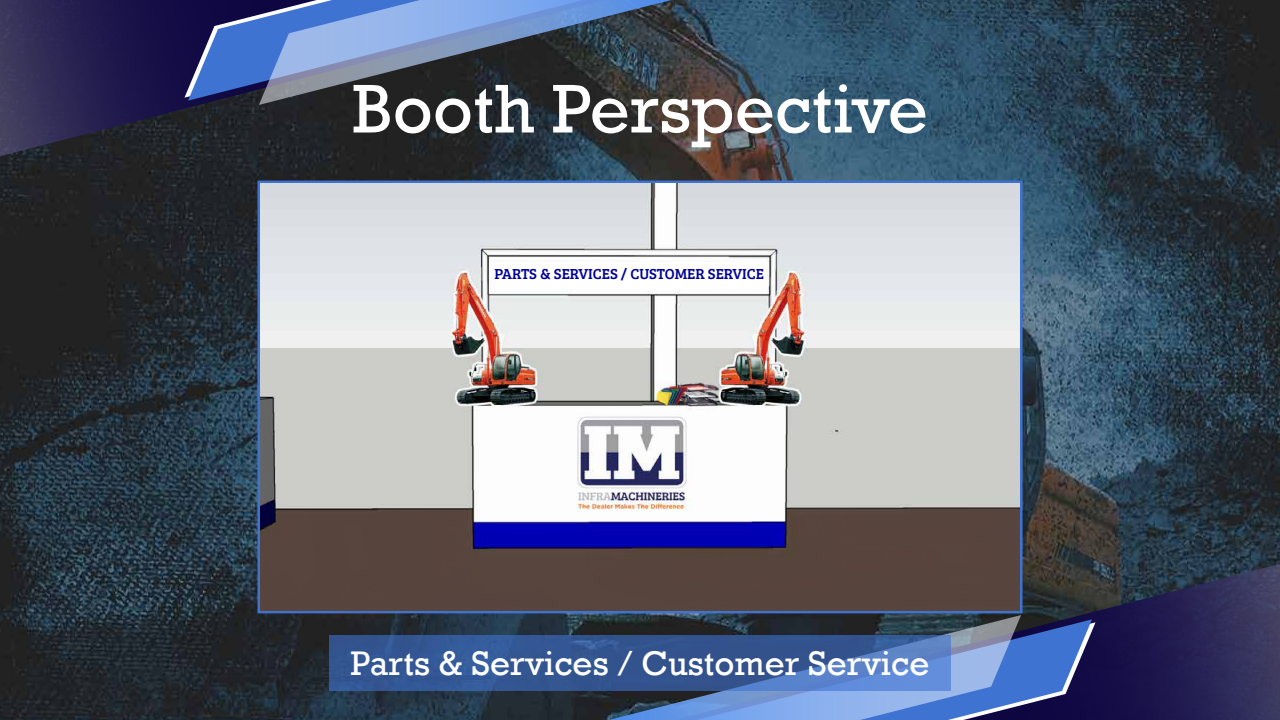
<style>
.page{position:relative;width:1280px;height:720px;background:#fff}
.page>*{position:absolute;margin:0;border:0;box-sizing:border-box;transform-origin:0 0}
.t1{font:70px "Rockwell";color:#fff}
.t2{font:35px "Rockwell";color:#fff}
.t3{font:15px "Bree Serif";color:#00009a}
</style>
<div class="page">
<img style="left:0;top:0;width:1280px;height:720px">
<svg style="left:674px;top:564px;width:606px;height:156px"></svg>
<svg style="left:1021px;top:619px;width:71px;height:101px;fill:#3f73d1"></svg>
<svg style="left:609px;top:615px;width:412px;height:105px"></svg>
<svg style="left:0;top:0;width:606px;height:156px"></svg>
<svg style="left:188px;top:0;width:71px;height:101px;fill:#3f73d1"></svg>
<svg style="left:259px;top:0;width:412px;height:105px"></svg>
<svg style="left:329px;top:635px;width:622px;height:56px;fill:#335691"></svg>
<img style="left:260px;top:183px;width:760px;height:428px">
<div style="left:496px;top:262px;width:265px;height:27px;background:#fff"></div>
<h1 class="t1" style="left:352px;top:69px;width:578px">Booth Perspective</h1>
<p class="t3" style="left:495px;top:263px;width:271px">PARTS &amp; SERVICES / CUSTOMER SERVICE</p>
<p class="t2" style="left:351px;top:643px;width:580px">Parts &amp; Services / Customer Service</p>
</div>
